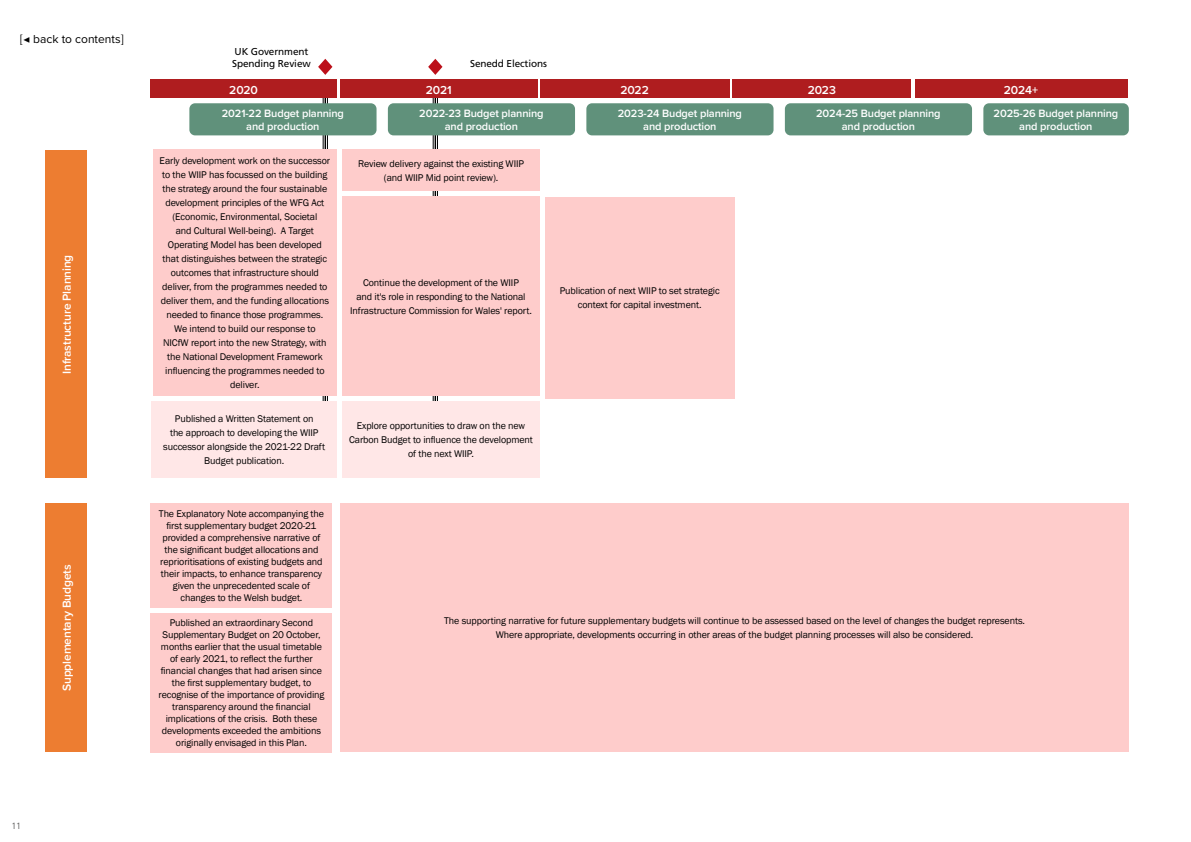
<style>
.page{position:relative;width:1191px;height:842px;background:#fff}
.page>*{position:absolute;margin:0;border:0;box-sizing:border-box;transform-origin:0 0}
.t1{font:600 12px "Proxima Nova";letter-spacing:-.01em;color:#fff}
.t2{font:12px "Proxima Nova";color:#000}
.t3{font:600 11px/13px "Proxima Nova";letter-spacing:-.01em;color:#fff;text-align:center}
.centered_text{font:10px/14px "Franklin Gothic";letter-spacing:-.01em;color:#000;text-align:center}
.NEW_HEADING{font:10px/12px "Frutiger LT Std";letter-spacing:-.01em;color:#000}
.t4{font:300 9px "Frutiger LT Std";color:#4e4e4d}
.s1{font-family:"Minion Pro"}
</style>
<div class="page">
<hr style="left:327px;top:86px;width:1px;height:387px;background:#000">
<hr style="left:324px;top:86px;width:2px;height:387px;background:#000">
<hr style="left:323px;top:86px;width:1px;height:387px;background:#000">
<hr style="left:437px;top:86px;width:1px;height:385px;background:#000">
<hr style="left:434px;top:86px;width:2px;height:385px;background:#000">
<hr style="left:433px;top:86px;width:1px;height:385px;background:#000">
<svg style="left:318px;top:59px;width:14px;height:16px"></svg>
<div style="left:150px;top:80px;width:187px;height:18px;background:#af1d1f"></div>
<div style="left:340px;top:80px;width:197px;height:18px;background:#af1d1f"></div>
<div style="left:540px;top:80px;width:189px;height:18px;background:#af1d1f"></div>
<div style="left:732px;top:80px;width:179px;height:18px;background:#af1d1f"></div>
<div style="left:915px;top:80px;width:212px;height:18px;background:#af1d1f"></div>
<div style="left:189px;top:103px;width:187px;height:32px;background:#60917b;border-radius:6px"></div>
<div style="left:388px;top:103px;width:187px;height:32px;background:#60917b;border-radius:6px"></div>
<div style="left:586px;top:103px;width:187px;height:32px;background:#60917b;border-radius:6px"></div>
<div style="left:785px;top:103px;width:187px;height:32px;background:#60917b;border-radius:6px"></div>
<div style="left:983px;top:103px;width:145px;height:32px;background:#60917b;border-radius:6px"></div>
<svg style="left:428px;top:59px;width:14px;height:16px"></svg>
<div style="left:45px;top:151px;width:42px;height:327px;background:#ed7d31"></div>
<div style="left:342px;top:197px;width:197px;height:199px;background:#fecccb"></div>
<div style="left:545px;top:197px;width:189px;height:201px;background:#fecccb"></div>
<div style="left:152px;top:402px;width:185px;height:76px;background:#ffe7e7"></div>
<div style="left:342px;top:150px;width:198px;height:41px;background:#fecccb"></div>
<div style="left:153px;top:150px;width:184px;height:246px;background:#fecccb"></div>
<div style="left:342px;top:402px;width:197px;height:76px;background:#ffe7e7"></div>
<div style="left:340px;top:503px;width:788px;height:249px;background:#fecccb"></div>
<div style="left:151px;top:613px;width:181px;height:139px;background:#fecccb"></div>
<div style="left:45px;top:503px;width:42px;height:249px;background:#ed7d31"></div>
<div style="left:151px;top:503px;width:181px;height:104px;background:#fecccb"></div>
<p class="t2" style="left:19px;top:30px;width:107px"><span class="s1">[◀</span> back to contents<span class="s1">]</span></p>
<p class="t1" style="left:58px;top:374px;width:121px;rotate:-90deg">Infrastructure Planning</p>
<p class="t1" style="left:58px;top:691px;width:128px;rotate:-90deg">Supplementary Budgets</p>
<p class="t4" style="left:11px;top:821px;width:11px">11</p>
<p class="NEW_HEADING" style="left:232px;top:45px;width:80px">UK Government<br>Spending Review</p>
<p class="NEW_HEADING" style="left:470px;top:57px;width:78px">Senedd Elections</p>
<p class="t1" style="left:229px;top:81px;width:30px">2020</p>
<p class="t1" style="left:426px;top:81px;width:27px">2021</p>
<p class="t1" style="left:620px;top:81px;width:30px">2022</p>
<p class="t1" style="left:807px;top:81px;width:30px">2023</p>
<p class="t1" style="left:1004px;top:81px;width:36px">2024+</p>
<p class="t3" style="left:222px;top:107px;width:124px">2021-22 Budget planning and production</p>
<p class="t3" style="left:419px;top:107px;width:126px">2022-23 Budget planning and production</p>
<p class="t3" style="left:618px;top:107px;width:126px">2023-24 Budget planning and production</p>
<p class="t3" style="left:816px;top:107px;width:126px">2024-25 Budget planning and production</p>
<p class="t3" style="left:993px;top:106px;width:126px">2025-26 Budget planning and production</p>
<p class="centered_text" style="left:160px;top:154px;width:172px">Early development work on the successor to the WIIP has focussed on the building the strategy around the four sustainable development principles of the WFG Act (Economic, Environmental, Societal<br>and Cultural Well-being). A Target Operating Model has been developed that distinguishes between the strategic outcomes that infrastructure should deliver, from the programmes needed to deliver them, and the funding allocations needed to finance those programmes.<br>We intend to build our response to<br>NICfW report into the new Strategy, with the National Development Framework influencing the programmes needed to deliver.</p>
<p class="centered_text" style="left:163px;top:412px;width:163px">Published a Written Statement on<br>the approach to developing the WIIP successor alongside the 2021-22 Draft<br>Budget publication.</p>
<p class="centered_text" style="left:159px;top:508px;width:167px;line-height:12px">The Explanatory Note accompanying the first supplementary budget 2020-21 provided a comprehensive narrative of the significant budget allocations and reprioritisations of existing budgets and their impacts, to enhance transparency given the unprecedented scale of changes to the Welsh budget.</p>
<p class="centered_text" style="left:158px;top:617px;width:167px;line-height:12px">Published an extraordinary Second Supplementary Budget on 20 October, months earlier that the usual timetable of early 2021, to reflect the further financial changes that had arisen since the first supplementary budget, to recognise of the importance of providing transparency around the financial implications of the crisis. Both these developments exceeded the ambitions originally envisaged in this Plan.</p>
<p class="centered_text" style="left:358px;top:157px;width:167px">Review delivery against the existing WIIP (and WIIP Mid point review).</p>
<p class="centered_text" style="left:350px;top:276px;width:183px">Continue the development of the WIIP<br>and it's role in responding to the National<br>Infrastructure Commission for Wales' report.</p>
<p class="centered_text" style="left:560px;top:284px;width:161px">Publication of next WIIP to set strategic context for capital investment.</p>
<p class="centered_text" style="left:349px;top:419px;width:185px">Explore opportunities to draw on the new<br>Carbon Budget to influence the development of the next WIIP.</p>
<p class="centered_text" style="left:444px;top:614px;width:582px">The supporting narrative for future supplementary budgets will continue to be assessed based on the level of changes the budget represents.<br>Where appropriate, developments occurring in other areas of the budget planning processes will also be considered.</p>
</div>
